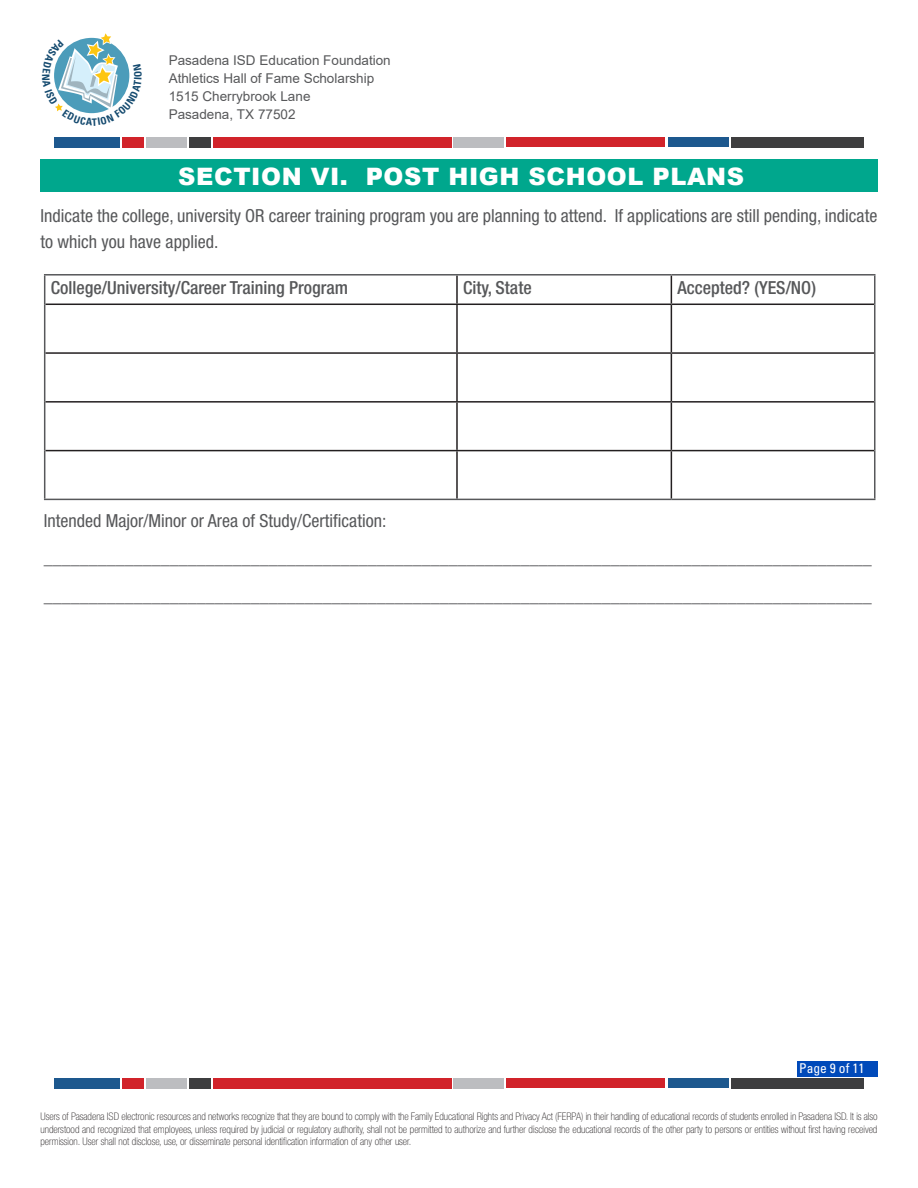
<style>
.page{position:relative;width:918px;height:1188px;background:#fff}
.page>*{position:absolute;margin:0;border:0;box-sizing:border-box;transform-origin:0 0}
.t1{font:900 24px "Arial";letter-spacing:.025em;color:#fff}
.t2{font:condensed 18px/25.5px "Helvetica Neue LT Std";color:#57585a}
.t3{font:500 condensed 18px "Helvetica Neue LT Std";color:#57585a}
.t4{font:13.5px/18px "Arial";color:#57585a}
.t5{font:condensed 13.5px "Univers LT Std";color:#fff}
.t6{font:100 condensed 10.5px/12.6px "Helvetica Neue LT Std";color:#231f20;text-align:justify}
</style>
<div class="page">
<div style="left:797px;top:1061px;width:80px;height:16px;background:#004aba"></div>
<div style="left:40px;top:160px;width:837px;height:32px;background:#00a78d"></div>
<hr style="left:456px;top:276px;width:2px;height:28px;background:#231f20">
<svg style="left:671px;top:276px;width:1px;height:28px"></svg>
<hr style="left:45px;top:304px;width:412px;height:1px;background:#231f20">
<hr style="left:457px;top:304px;width:214px;height:1px;background:#231f20">
<hr style="left:456px;top:305px;width:2px;height:47px;background:#231f20">
<hr style="left:671px;top:304px;width:203px;height:1px;background:#231f20">
<hr style="left:671px;top:305px;width:1px;height:47px;background:#231f20">
<hr style="left:45px;top:352px;width:412px;height:2px;background:#231f20">
<hr style="left:457px;top:352px;width:214px;height:2px;background:#231f20">
<hr style="left:456px;top:354px;width:2px;height:47px;background:#231f20">
<hr style="left:671px;top:352px;width:203px;height:2px;background:#231f20">
<hr style="left:671px;top:354px;width:1px;height:47px;background:#231f20">
<hr style="left:45px;top:401px;width:412px;height:2px;background:#231f20">
<hr style="left:457px;top:401px;width:214px;height:2px;background:#231f20">
<hr style="left:456px;top:403px;width:2px;height:47px;background:#231f20">
<hr style="left:671px;top:401px;width:203px;height:2px;background:#231f20">
<hr style="left:671px;top:403px;width:1px;height:47px;background:#231f20">
<hr style="left:45px;top:450px;width:412px;height:1px;background:#231f20">
<hr style="left:457px;top:450px;width:214px;height:1px;background:#231f20">
<hr style="left:456px;top:451px;width:2px;height:48px;background:#231f20">
<hr style="left:671px;top:450px;width:203px;height:1px;background:#231f20">
<hr style="left:671px;top:451px;width:1px;height:48px;background:#231f20">
<hr style="left:44px;top:274px;width:413px;height:2px;background:#57585a">
<svg style="left:44px;top:276px;width:1px;height:28px"></svg>
<hr style="left:457px;top:274px;width:214px;height:2px;background:#57585a">
<hr style="left:671px;top:274px;width:204px;height:2px;background:#57585a">
<svg style="left:874px;top:276px;width:1px;height:28px"></svg>
<hr style="left:44px;top:304px;width:1px;height:49px;background:#57585a">
<hr style="left:874px;top:304px;width:1px;height:49px;background:#57585a">
<hr style="left:44px;top:353px;width:1px;height:49px;background:#57585a">
<hr style="left:874px;top:353px;width:1px;height:49px;background:#57585a">
<hr style="left:44px;top:402px;width:1px;height:49px;background:#57585a">
<hr style="left:874px;top:402px;width:1px;height:49px;background:#57585a">
<hr style="left:44px;top:451px;width:1px;height:48px;background:#57585a">
<hr style="left:874px;top:451px;width:1px;height:48px;background:#57585a">
<hr style="left:44px;top:499px;width:413px;height:1px;background:#57585a">
<hr style="left:457px;top:499px;width:214px;height:1px;background:#57585a">
<hr style="left:671px;top:499px;width:204px;height:1px;background:#57585a">
<div style="left:506px;top:1078px;width:159px;height:10px;background:#d1232a"></div>
<div style="left:213px;top:1078px;width:238px;height:10px;background:#d1232a"></div>
<div style="left:731px;top:1078px;width:133px;height:10px;background:#3e3e3f"></div>
<div style="left:668px;top:1078px;width:61px;height:10px;background:#1d588e"></div>
<div style="left:189px;top:1078px;width:22px;height:10px;background:#3e3e3f"></div>
<div style="left:122px;top:1078px;width:21px;height:10px;background:#d1232a"></div>
<div style="left:146px;top:1078px;width:41px;height:10px;background:#bcbdc0"></div>
<div style="left:54px;top:1078px;width:65px;height:10px;background:#1d588e"></div>
<div style="left:454px;top:1078px;width:50px;height:10px;background:#bcbdc0"></div>
<div style="left:506px;top:137px;width:159px;height:10px;background:#d1232a"></div>
<div style="left:213px;top:137px;width:238px;height:11px;background:#d1232a"></div>
<div style="left:731px;top:137px;width:133px;height:11px;background:#3e3e3f"></div>
<div style="left:668px;top:137px;width:61px;height:10px;background:#1d588e"></div>
<div style="left:189px;top:137px;width:22px;height:11px;background:#3e3e3f"></div>
<div style="left:122px;top:137px;width:21px;height:11px;background:#d1232a"></div>
<div style="left:146px;top:137px;width:41px;height:11px;background:#bcbdc0"></div>
<div style="left:54px;top:137px;width:65px;height:11px;background:#1d588e"></div>
<div style="left:454px;top:137px;width:50px;height:11px;background:#bcbdc0"></div>
<svg style="left:54px;top:33px;width:76px;height:81px"></svg>
<p class="t4" style="left:169px;top:51px;width:224px">Pasadena ISD Education Foundation<br>Athletics Hall of Fame Scholarship<br>1515 Cherrybrook Lane<br>Pasadena, TX 77502</p>
<p class="t1" style="left:178px;top:159px;width:567px">SECTION VI. POST HIGH SCHOOL PLANS</p>
<p class="t2" style="left:40px;top:203px;width:838px">Indicate the college, university OR career training program you are planning to attend. If applications are still pending, indicate to which you have applied.</p>
<p class="t3" style="left:51px;top:277px;width:299px">College/University/Career Training Program</p>
<p class="t3" style="left:463px;top:277px;width:70px">City, State</p>
<p class="t3" style="left:677px;top:277px;width:140px">Accepted? (YES/NO)</p>
<p class="t2" style="left:44px;top:508px;width:344px">Intended Major/Minor or Area of Study/Certification:</p>
<p class="t2" style="left:44px;top:545px;width:830px">____________________________________________________________________________________________</p>
<p class="t2" style="left:44px;top:583px;width:830px">____________________________________________________________________________________________</p>
<p class="t5" style="left:799px;top:1059px;width:67px">Page 9 of 11</p>
<p class="t6" style="left:40px;top:1110px;width:839px">Users of Pasadena ISD electronic resources and networks recognize that they are bound to comply with the Family Educational Rights and Privacy Act (FERPA) in their handling of educational records of students enrolled in Pasadena ISD. It is also understood and recognized that employees, unless required by judicial or regulatory authority, shall not be permitted to authorize and further disclose the educational records of the other party to persons or entities without first having received permission. User shall not disclose, use, or disseminate personal identification information of any other user.</p>
</div>
